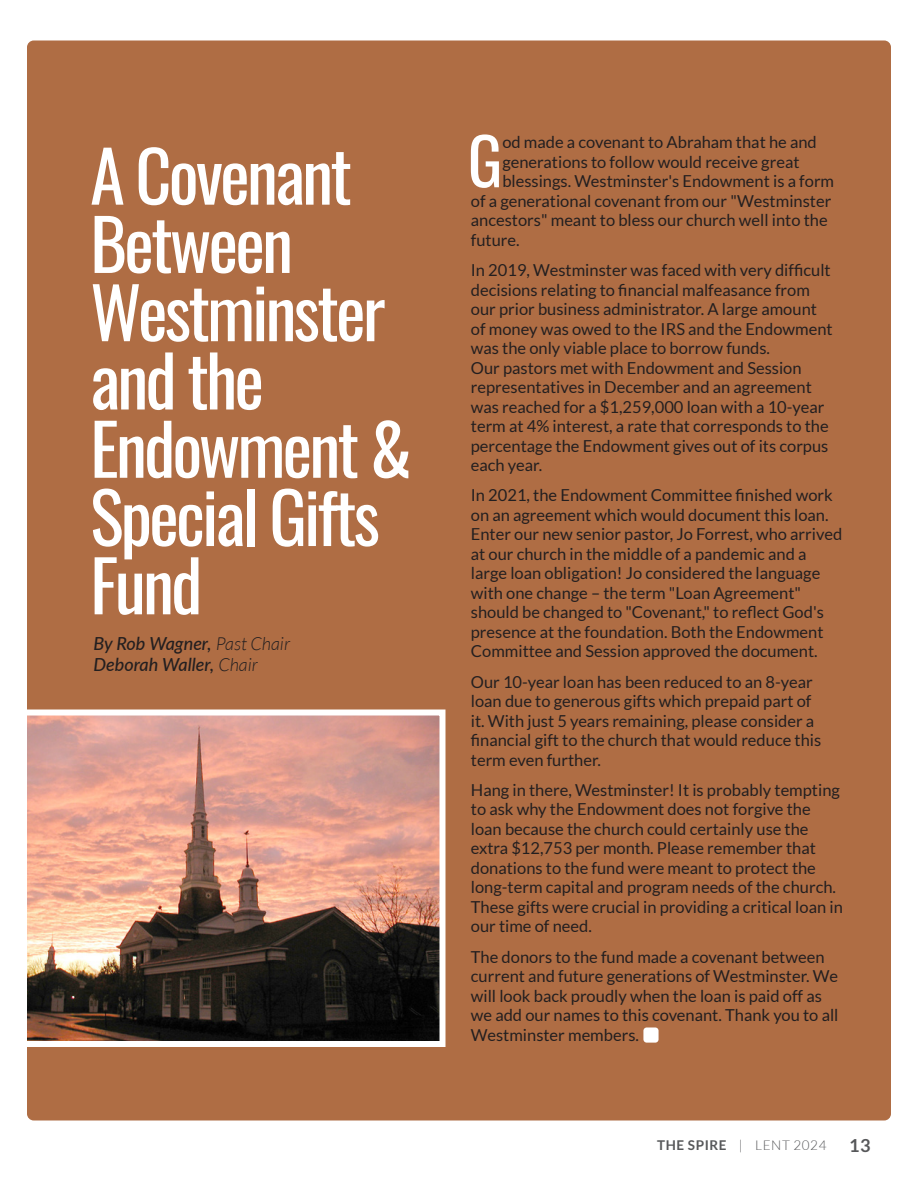
<style>
.page{position:relative;width:918px;height:1188px;background:#fff}
.page>*{position:absolute;margin:0;border:0;box-sizing:border-box;transform-origin:0 0}
.t1{font:70.35px "Oswald";letter-spacing:-.04em;color:#fff}
.t2{font:64.65px "Oswald";color:#fff}
.t3{font:italic 500 18px "Lato";color:#231f20}
.t4{font:700 18px "Lato";color:#57585a}
.t5{font:16.5px/19.5px "Lato";color:#231f20}
.t6{font:300 13.5px "Lato";letter-spacing:.04em;color:#57585a}
.s1{font-weight:300}
.s2{font-weight:700}
</style>
<div class="page">
<div style="left:27px;top:40px;width:864px;height:1080px;background:#af6d44;border-radius:7px"></div>
<div style="left:643px;top:1027px;width:16px;height:16px;background:#fff;border-radius:3px"></div>
<svg style="left:27px;top:709px;width:419px;height:338px;background:#a57d6f"></svg>
<p class="t1" style="left:90px;top:113px;width:263px">A Covenant</p>
<p class="t1" style="left:90px;top:182px;width:204px">Between</p>
<p class="t1" style="left:90px;top:250px;width:297px">Westminster</p>
<p class="t1" style="left:90px;top:318px;width:175px">and the</p>
<p class="t1" style="left:90px;top:387px;width:324px">Endowment &amp;</p>
<p class="t1" style="left:90px;top:455px;width:291px">Special Gifts</p>
<p class="t1" style="left:90px;top:523px;width:114px">Fund</p>
<p class="t3" style="left:93px;top:630px;width:198px">By Rob Wagner, <span class="s1">Past Chair</span></p>
<p class="t3" style="left:93px;top:652px;width:166px">Deborah Waller, <span class="s1">Chair</span></p>
<p class="t2" style="left:468px;top:103px;width:36px">G</p>
<p class="t5" style="left:502px;top:132px;width:316px">od made a covenant to Abraham that he and</p>
<p class="t5" style="left:502px;top:152px;width:299px">generations to follow would receive great</p>
<p class="t5" style="left:502px;top:171px;width:333px">blessings. Westminster's Endowment is a form</p>
<p class="t5" style="left:471px;top:191px;width:362px">of a generational covenant from our "Westminster</p>
<p class="t5" style="left:471px;top:210px;width:358px">ancestors" meant to bless our church well into the</p>
<p class="t5" style="left:471px;top:230px;width:50px">future.</p>
<p class="t5" style="left:471px;top:260px;width:363px">In 2019, Westminster was faced with very difficult decisions relating to financial malfeasance from our prior business administrator. A large amount of money was owed to the IRS and the Endowment was the only viable place to borrow funds.<br>Our pastors met with Endowment and Session representatives in December and an agreement was reached for a $1,259,000 loan with a 10-year term at 4% interest, a rate that corresponds to the percentage the Endowment gives out of its corpus each year.</p>
<p class="t5" style="left:471px;top:486px;width:373px">In 2021, the Endowment Committee finished work on an agreement which would document this loan.<br>Enter our new senior pastor, Jo Forrest, who arrived at our church in the middle of a pandemic and a large loan obligation! Jo considered the language with one change – the term "Loan Agreement" should be changed to "Covenant," to reflect God's presence at the foundation. Both the Endowment Committee and Session approved the document.</p>
<p class="t5" style="left:471px;top:672px;width:352px">Our 10-year loan has been reduced to an 8-year loan due to generous gifts which prepaid part of it. With just 5 years remaining, please consider a financial gift to the church that would reduce this term even further.</p>
<p class="t5" style="left:471px;top:780px;width:373px">Hang in there, Westminster! It is probably tempting to ask why the Endowment does not forgive the loan because the church could certainly use the extra $12,753 per month. Please remember that donations to the fund were meant to protect the long-term capital and program needs of the church.<br>These gifts were crucial in providing a critical loan in our time of need.</p>
<p class="t5" style="left:471px;top:947px;width:369px">The donors to the fund made a covenant between current and future generations of Westminster. We will look back proudly when the loan is paid off as we add our names to this covenant. Thank you to all Westminster members.</p>
<p class="t6" style="left:657px;top:1138px;width:171px"><span class="s2">THE SPIRE</span> | LENT 2024</p>
<p class="t4" style="left:849px;top:1135px;width:23px">13</p>
</div>
